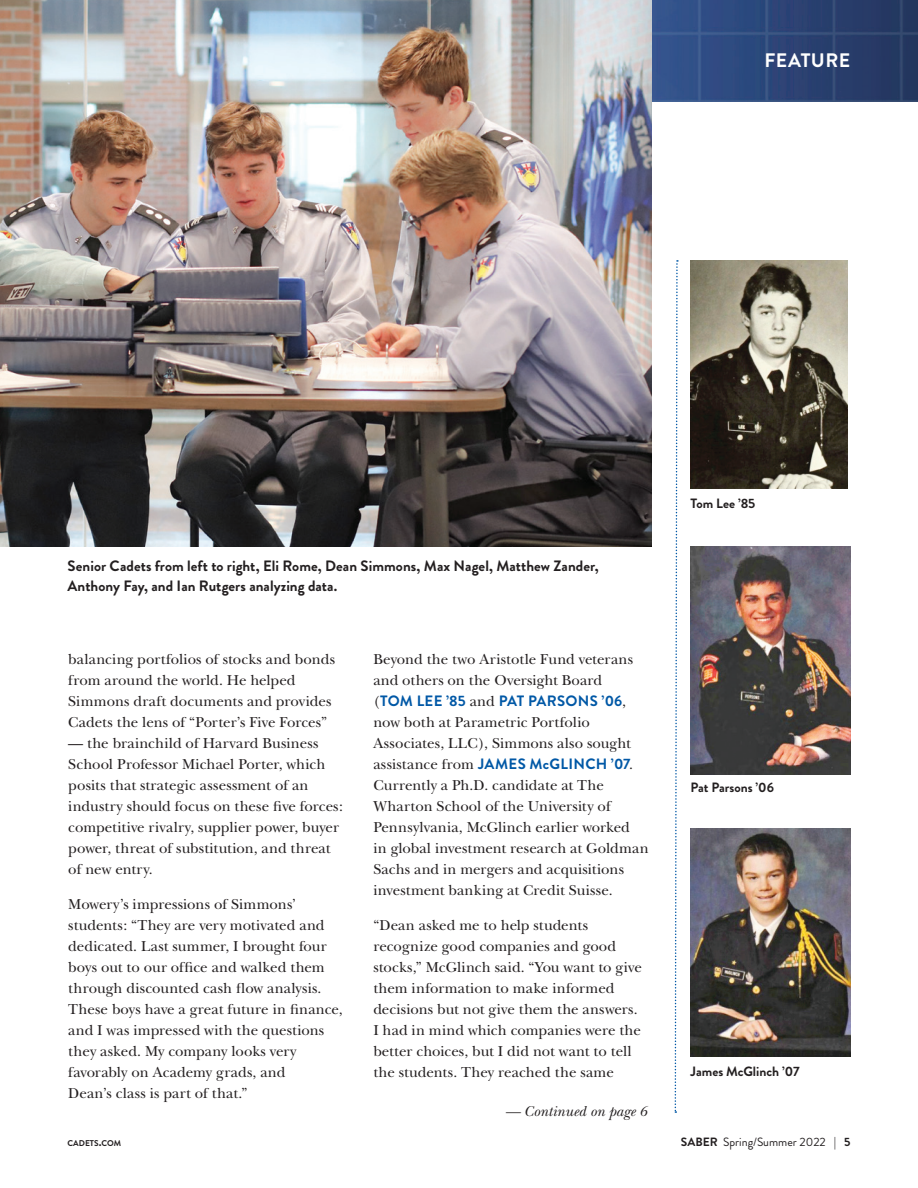
<style>
.page{position:relative;width:918px;height:1188px;background:#fff}
.page>*{position:absolute;margin:0;border:0;box-sizing:border-box;transform-origin:0 0}
.Section_Heading{font:700 19.5px "Brandon Grotesque";letter-spacing:.02em;color:#fff}
.Body_Text_-_No_Inden{font:15px/21px "New Baskerville";letter-spacing:.005em;color:#231f20}
.Cutlines_-_9pt{font:700 15px/19.5px "Brandon Grotesque";letter-spacing:.005em;color:#231f20}
.Body_Text_-_No_Inden-2{font:italic 15px "New Baskerville";color:#231f20}
.Cutlines_-_9pt-2{font:700 13.5px "Brandon Grotesque";color:#231f20}
.t1{font:12px "Brandon Grotesque";color:#231f20}
.t2{font:700 8.4px "Brandon Grotesque";color:#231f20}
.s1{font-size:12px}
.s2{font-family:"Brandon Grotesque";font-weight:700;color:#0158a6}
.s3{font-weight:700}
</style>
<div class="page">
<img style="left:651px;top:0;width:267px;height:102px">
<img style="left:0;top:0;width:651px;height:547px">
<img style="left:691px;top:260px;width:156px;height:228px">
<svg style="left:674px;top:260px;width:4px;height:853px"></svg>
<img style="left:691px;top:547px;width:159px;height:228px">
<img style="left:691px;top:828px;width:159px;height:228px">
<p class="Section_Heading" style="left:765px;top:47px;width:87px">FEATURE</p>
<p class="Cutlines_-_9pt" style="left:68px;top:556px;width:533px">Senior Cadets from left to right, Eli Rome, Dean Simmons, Max Nagel, Matthew Zander,<br>Anthony Fay, and Ian Rutgers analyzing data.</p>
<p class="Body_Text_-_No_Inden" style="left:68px;top:649px;width:268px">balancing portfolios of stocks and bonds from around the world. He helped Simmons draft documents and provides Cadets the lens of “Porter’s Five Forces”</p>
<p class="Body_Text_-_No_Inden" style="left:68px;top:733px;width:276px">— the brainchild of Harvard Business School Professor Michael Porter, which posits that strategic assessment of an industry should focus on these five forces: competitive rivalry, supplier power, buyer power, threat of substitution, and threat of new entry.</p>
<p class="Body_Text_-_No_Inden" style="left:68px;top:894px;width:276px">Mowery’s impressions of Simmons’ students: “They are very motivated and dedicated. Last summer, I brought four boys out to our office and walked them through discounted cash flow analysis.<br>These boys have a great future in finance, and I was impressed with the questions they asked. My company looks very favorably on Academy grads, and<br>Dean’s class is part of that.”</p>
<p class="t2" style="left:68px;top:1137px;width:55px">CADETS<span class="s1">.</span>COM</p>
<p class="Body_Text_-_No_Inden" style="left:373px;top:649px;width:277px">Beyond the two Aristotle Fund veterans and others on the Oversight Board<br>(<span class="s2">TOM LEE ’85</span> and <span class="s2">PAT PARSONS ’06</span>, now both at Parametric Portfolio Associates, LLC), Simmons also sought assistance from <span class="s2">JAMES McGLINCH ’07</span>.<br>Currently a Ph.D. candidate at The Wharton School of the University of Pennsylvania, McGlinch earlier worked<br>in global investment research at Goldman Sachs and in mergers and acquisitions investment banking at Credit Suisse.</p>
<p class="Body_Text_-_No_Inden" style="left:373px;top:915px;width:270px">“Dean asked me to help students recognize good companies and good stocks,” McGlinch said. “You want to give them information to make informed decisions but not give them the answers.<br>I had in mind which companies were the better choices, but I did not want to tell the students. They reached the same</p>
<p class="Body_Text_-_No_Inden-2" style="left:505px;top:1102px;width:143px">— Continued on page 6</p>
<p class="Cutlines_-_9pt-2" style="left:691px;top:494px;width:66px">Tom Lee ’85</p>
<p class="Cutlines_-_9pt-2" style="left:691px;top:778px;width:85px">Pat Parsons ’06</p>
<p class="Cutlines_-_9pt-2" style="left:691px;top:1062px;width:111px">James McGlinch ’07</p>
<p class="t1" style="left:681px;top:1133px;width:171px"><span class="s3">SABER</span> Spring/Summer 2022 | <span class="s3">5</span></p>
</div>
